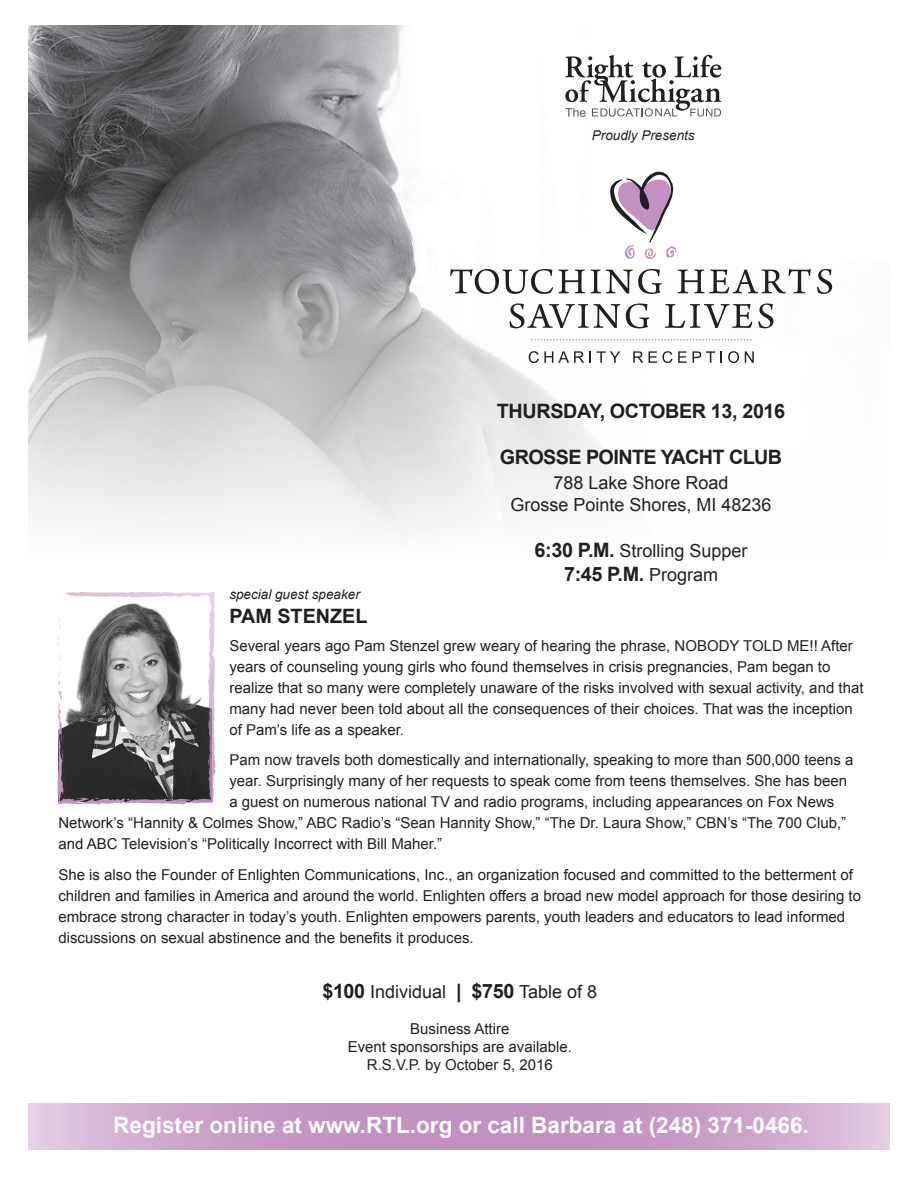
<style>
.page{position:relative;width:918px;height:1188px;background:#fff}
.page>*{position:absolute;margin:0;border:0;box-sizing:border-box;transform-origin:0 0}
.t1{font:700 22.5px "Arial";color:#fff}
.t2{font:700 19.8px "Arial";letter-spacing:-.02em;color:#231f20}
.t3{font:700 19.8px "Arial";color:#231f20}
.t4{font:18px "Arial";color:#231f20}
.t5{font:15px/21px "Arial";color:#231f20}
.t6{font:italic 13.5px "Arial";color:#231f20}
.s1{font-weight:700;font-size:19.8px}
.s2{font-weight:400;font-size:18px}
</style>
<div class="page">
<img style="left:28px;top:26px;width:805px;height:506px">
<svg style="left:610px;top:172px;width:66px;height:87px"></svg>
<svg style="left:450px;top:269px;width:212px;height:25px"></svg>
<svg style="left:678px;top:269px;width:133px;height:24px"></svg>
<svg style="left:817px;top:269px;width:15px;height:25px"></svg>
<svg style="left:509px;top:303px;width:111px;height:25px"></svg>
<svg style="left:626px;top:303px;width:23px;height:25px"></svg>
<svg style="left:665px;top:304px;width:87px;height:24px"></svg>
<svg style="left:758px;top:303px;width:15px;height:25px"></svg>
<svg style="left:529px;top:351px;width:55px;height:12px"></svg>
<svg style="left:590px;top:351px;width:1px;height:12px"></svg>
<svg style="left:597px;top:351px;width:23px;height:12px"></svg>
<svg style="left:633px;top:351px;width:10px;height:12px"></svg>
<svg style="left:649px;top:351px;width:38px;height:12px"></svg>
<svg style="left:693px;top:351px;width:22px;height:12px"></svg>
<svg style="left:721px;top:351px;width:1px;height:12px"></svg>
<svg style="left:728px;top:351px;width:11px;height:12px"></svg>
<svg style="left:745px;top:351px;width:9px;height:12px"></svg>
<svg style="left:531px;top:339px;width:221px;height:2px"></svg>
<svg style="left:28px;top:1104px;width:862px;height:46px;background:#cba1ca"></svg>
<svg style="left:565px;top:55px;width:156px;height:62px"></svg>
<svg style="left:57px;top:591px;width:159px;height:214px"></svg>
<p class="t6" style="left:592px;top:127px;width:104px">Proudly Presents</p>
<p class="t2" style="left:497px;top:398px;width:290px">THURSDAY, OCTOBER 13, 2016</p>
<p class="t2" style="left:500px;top:444px;width:284px">GROSSE POINTE YACHT CLUB</p>
<p class="t4" style="left:554px;top:471px;width:177px">788 Lake Shore Road</p>
<p class="t4" style="left:511px;top:493px;width:263px">Grosse Pointe Shores, MI 48236</p>
<p class="t4" style="left:535px;top:539px;width:214px"><span class="s1">6:30 P.M.</span> Strolling Supper</p>
<p class="t2" style="left:564px;top:561px;width:155px">7:45 P.M. <span class="s2">Program</span></p>
<p class="t6" style="left:229px;top:585px;width:132px">special guest speaker</p>
<p class="t3" style="left:229px;top:603px;width:140px">PAM STENZEL</p>
<p class="t5" style="left:229px;top:635px;width:636px">Several years ago Pam Stenzel grew weary of hearing the phrase, NOBODY TOLD ME!! After years of counseling young girls who found themselves in crisis pregnancies, Pam began to realize that so many were completely unaware of the risks involved with sexual activity, and that many had never been told about all the consequences of their choices. That was the inception of Pam’s life as a speaker.</p>
<p class="t5" style="left:229px;top:750px;width:626px">Pam now travels both domestically and internationally, speaking to more than 500,000 teens a</p>
<p class="t5" style="left:229px;top:771px;width:619px">year. Surprisingly many of her requests to speak come from teens themselves. She has been</p>
<p class="t5" style="left:229px;top:792px;width:607px">a guest on numerous national TV and radio programs, including appearances on Fox News</p>
<p class="t5" style="left:58px;top:813px;width:789px">Network’s “Hannity &amp; Colmes Show,” ABC Radio’s “Sean Hannity Show,” “The Dr. Laura Show,” CBN’s “The 700 Club,”</p>
<p class="t5" style="left:58px;top:834px;width:385px">and ABC Television’s “Politically Incorrect with Bill Maher.”</p>
<p class="t5" style="left:58px;top:864px;width:804px">She is also the Founder of Enlighten Communications, Inc., an organization focused and committed to the betterment of children and families in America and around the world. Enlighten offers a broad new model approach for those desiring to embrace strong character in today’s youth. Enlighten empowers parents, youth leaders and educators to lead informed discussions on sexual abstinence and the benefits it produces.</p>
<p class="t4" style="left:322px;top:980px;width:276px"><span class="s1">$100</span> Individual <span class="s1">| $750</span> Table of 8</p>
<p class="t5" style="left:410px;top:1019px;width:101px">Business Attire</p>
<p class="t5" style="left:348px;top:1037px;width:226px">Event sponsorships are available.</p>
<p class="t5" style="left:367px;top:1055px;width:187px">R.S.V.P. by October 5, 2016</p>
<p class="t1" style="left:113px;top:1110px;width:697px">Register online at www.RTL.org or call Barbara at (248) 371-0466.</p>
</div>
